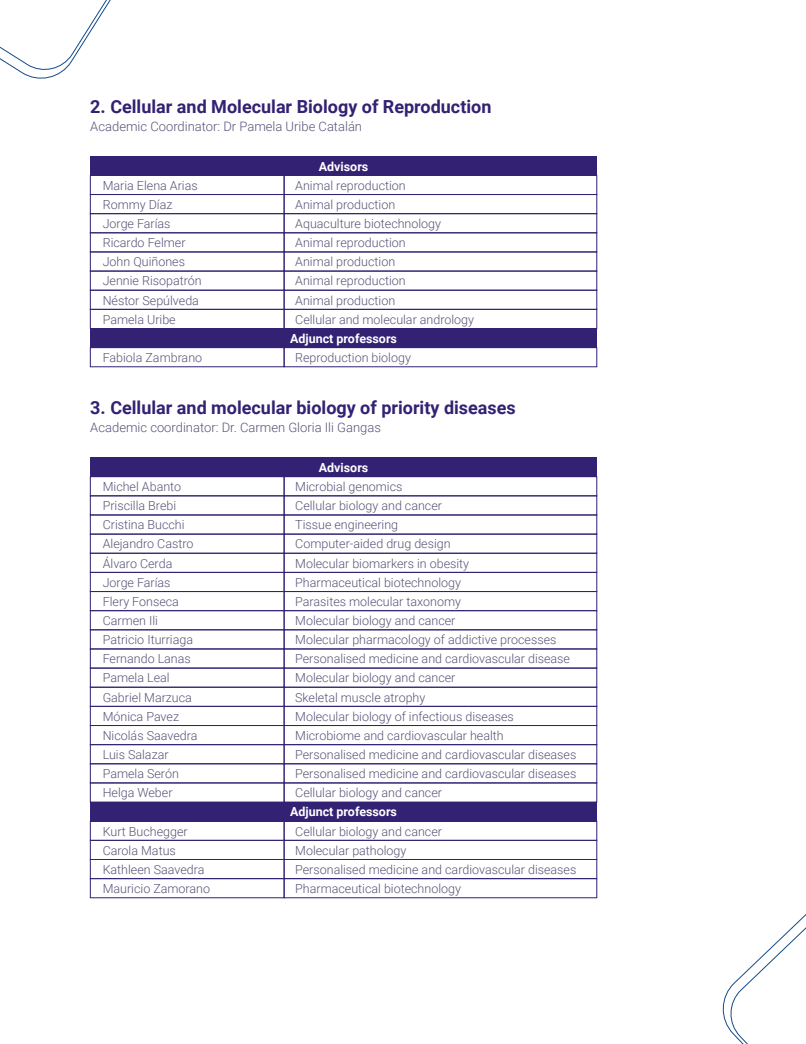
<style>
.page{position:relative;width:806px;height:1044px;background:#fff}
.page>*{position:absolute;margin:0;border:0;box-sizing:border-box;transform-origin:0 0}
.t1{font:700 18px "Roboto";color:#332173}
.t2{font:300 13px "Roboto";color:#575477}
.t3{font:300 12.5px/19.1px "Roboto";color:#575477}
.t4{font:700 12.5px "Roboto";color:#fff}
</style>
<div class="page">
<div style="left:90px;top:156px;width:507px;height:19px;background:#332173"></div>
<div style="left:90px;top:175px;width:194px;height:19px;border:1px solid #332173"></div>
<div style="left:90px;top:194px;width:194px;height:20px;border:1px solid #332173"></div>
<div style="left:90px;top:213px;width:194px;height:20px;border:1px solid #332173"></div>
<div style="left:90px;top:232px;width:194px;height:20px;border:1px solid #332173"></div>
<div style="left:90px;top:271px;width:194px;height:19px;border:1px solid #332173"></div>
<div style="left:90px;top:290px;width:194px;height:19px;border:1px solid #332173"></div>
<div style="left:90px;top:309px;width:194px;height:19px;border:1px solid #332173"></div>
<div style="left:90px;top:328px;width:507px;height:19px;background:#332173"></div>
<div style="left:90px;top:347px;width:194px;height:20px;border:1px solid #332173"></div>
<div style="left:284px;top:175px;width:313px;height:19px;border:1px solid #332173"></div>
<div style="left:284px;top:194px;width:313px;height:20px;border:1px solid #332173"></div>
<div style="left:284px;top:213px;width:313px;height:20px;border:1px solid #332173"></div>
<div style="left:284px;top:232px;width:313px;height:20px;border:1px solid #332173"></div>
<div style="left:284px;top:271px;width:313px;height:19px;border:1px solid #332173"></div>
<div style="left:284px;top:290px;width:313px;height:19px;border:1px solid #332173"></div>
<div style="left:284px;top:309px;width:313px;height:19px;border:1px solid #332173"></div>
<div style="left:284px;top:347px;width:313px;height:20px;border:1px solid #332173"></div>
<div style="left:90px;top:457px;width:507px;height:19px;background:#332173"></div>
<div style="left:90px;top:476px;width:194px;height:20px;border:1px solid #332173"></div>
<div style="left:90px;top:495px;width:194px;height:20px;border:1px solid #332173"></div>
<div style="left:90px;top:514px;width:194px;height:20px;border:1px solid #332173"></div>
<div style="left:90px;top:534px;width:194px;height:19px;border:1px solid #332173"></div>
<div style="left:90px;top:553px;width:194px;height:19px;border:1px solid #332173"></div>
<div style="left:90px;top:572px;width:194px;height:19px;border:1px solid #332173"></div>
<div style="left:90px;top:591px;width:194px;height:19px;border:1px solid #332173"></div>
<div style="left:90px;top:610px;width:194px;height:19px;border:1px solid #332173"></div>
<div style="left:284px;top:476px;width:313px;height:20px;border:1px solid #332173"></div>
<div style="left:284px;top:495px;width:313px;height:20px;border:1px solid #332173"></div>
<div style="left:284px;top:514px;width:313px;height:20px;border:1px solid #332173"></div>
<div style="left:284px;top:534px;width:313px;height:19px;border:1px solid #332173"></div>
<div style="left:284px;top:553px;width:313px;height:19px;border:1px solid #332173"></div>
<div style="left:284px;top:572px;width:313px;height:19px;border:1px solid #332173"></div>
<div style="left:284px;top:591px;width:313px;height:19px;border:1px solid #332173"></div>
<div style="left:284px;top:610px;width:313px;height:19px;border:1px solid #332173"></div>
<div style="left:90px;top:629px;width:194px;height:20px;border:1px solid #332173"></div>
<div style="left:90px;top:648px;width:194px;height:20px;border:1px solid #332173"></div>
<div style="left:90px;top:667px;width:194px;height:20px;border:1px solid #332173"></div>
<div style="left:90px;top:686px;width:194px;height:20px;border:1px solid #332173"></div>
<div style="left:90px;top:706px;width:194px;height:19px;border:1px solid #332173"></div>
<div style="left:90px;top:725px;width:194px;height:19px;border:1px solid #332173"></div>
<div style="left:90px;top:744px;width:194px;height:19px;border:1px solid #332173"></div>
<div style="left:284px;top:629px;width:313px;height:20px;border:1px solid #332173"></div>
<div style="left:284px;top:648px;width:313px;height:20px;border:1px solid #332173"></div>
<div style="left:284px;top:667px;width:313px;height:20px;border:1px solid #332173"></div>
<div style="left:284px;top:686px;width:313px;height:20px;border:1px solid #332173"></div>
<div style="left:284px;top:706px;width:313px;height:19px;border:1px solid #332173"></div>
<div style="left:284px;top:725px;width:313px;height:19px;border:1px solid #332173"></div>
<div style="left:284px;top:744px;width:313px;height:19px;border:1px solid #332173"></div>
<div style="left:90px;top:763px;width:194px;height:19px;border:1px solid #332173"></div>
<div style="left:284px;top:763px;width:313px;height:19px;border:1px solid #332173"></div>
<div style="left:90px;top:782px;width:194px;height:19px;border:1px solid #332173"></div>
<div style="left:284px;top:782px;width:313px;height:19px;border:1px solid #332173"></div>
<div style="left:90px;top:801px;width:507px;height:19px;background:#332173"></div>
<div style="left:90px;top:820px;width:194px;height:20px;border:1px solid #332173"></div>
<div style="left:284px;top:820px;width:313px;height:20px;border:1px solid #332173"></div>
<div style="left:90px;top:839px;width:194px;height:20px;border:1px solid #332173"></div>
<div style="left:284px;top:839px;width:313px;height:20px;border:1px solid #332173"></div>
<div style="left:90px;top:859px;width:194px;height:19px;border:1px solid #332173"></div>
<div style="left:284px;top:859px;width:313px;height:19px;border:1px solid #332173"></div>
<div style="left:90px;top:878px;width:194px;height:19px;border:1px solid #332173"></div>
<div style="left:284px;top:878px;width:313px;height:19px;border:1px solid #332173"></div>
<svg style="left:722px;top:914px;width:84px;height:129px"></svg>
<svg style="left:0;top:0;width:111px;height:79px"></svg>
<h1 class="t1" style="left:90px;top:94px;width:403px">2. Cellular and Molecular Biology of Reproduction</h1>
<p class="t2" style="left:90px;top:117px;width:273px">Academic Coordinator: Dr Pamela Uribe Catalán</p>
<p class="t4" style="left:319px;top:157px;width:51px">Advisors</p>
<p class="t3" style="left:103px;top:175px;width:101px">Maria Elena Arias<br>Rommy Díaz<br>Jorge Farías<br>Ricardo Felmer<br>John Quiñones<br>Jennie Risopatrón<br>Néstor Sepúlveda<br>Pamela Uribe</p>
<p class="t3" style="left:103px;top:347px;width:101px">Fabiola Zambrano</p>
<p class="t3" style="left:295px;top:175px;width:180px">Animal reproduction<br>Animal production<br>Aquaculture biotechnology<br>Animal reproduction<br>Animal production<br>Animal reproduction<br>Animal production<br>Cellular and molecular andrology</p>
<p class="t3" style="left:295px;top:347px;width:117px">Reproduction biology</p>
<h1 class="t1" style="left:90px;top:395px;width:427px">3. Cellular and molecular biology of priority diseases</h1>
<p class="t2" style="left:90px;top:418px;width:292px">Academic coordinator: Dr. Carmen Gloria Ili Gangas</p>
<p class="t4" style="left:319px;top:458px;width:51px">Advisors</p>
<p class="t3" style="left:103px;top:476px;width:92px">Michel Abanto<br>Priscilla Brebi<br>Cristina Bucchi<br>Alejandro Castro<br>Álvaro Cerda<br>Jorge Farías<br>Flery Fonseca<br>Carmen Ili</p>
<p class="t3" style="left:295px;top:476px;width:176px">Microbial genomics<br>Cellular biology and cancer<br>Tissue engineering<br>Computer-aided drug design<br>Molecular biomarkers in obesity<br>Pharmaceutical biotechnology<br>Parasites molecular taxonomy<br>Molecular biology and cancer</p>
<p class="t3" style="left:103px;top:629px;width:96px">Patricio Iturriaga<br>Fernando Lanas<br>Pamela Leal<br>Gabriel Marzuca<br>Mónica Pavez<br>Nicolás Saavedra<br>Luis Salazar</p>
<p class="t3" style="left:295px;top:629px;width:283px">Molecular pharmacology of addictive processes Personalised medicine and cardiovascular disease Molecular biology and cancer<br>Skeletal muscle atrophy<br>Molecular biology of infectious diseases Microbiome and cardiovascular health Personalised medicine and cardiovascular diseases</p>
<p class="t3" style="left:103px;top:763px;width:78px">Pamela Serón</p>
<p class="t3" style="left:295px;top:763px;width:283px">Personalised medicine and cardiovascular diseases</p>
<p class="t3" style="left:103px;top:782px;width:71px">Helga Weber</p>
<p class="t3" style="left:295px;top:782px;width:148px">Cellular biology and cancer</p>
<p class="t4" style="left:290px;top:802px;width:108px">Adjunct professors</p>
<p class="t3" style="left:103px;top:820px;width:86px">Kurt Buchegger</p>
<p class="t3" style="left:295px;top:820px;width:148px">Cellular biology and cancer</p>
<p class="t3" style="left:103px;top:839px;width:75px">Carola Matus</p>
<p class="t3" style="left:295px;top:839px;width:113px">Molecular pathology</p>
<p class="t3" style="left:103px;top:859px;width:103px">Kathleen Saavedra</p>
<p class="t3" style="left:295px;top:859px;width:283px">Personalised medicine and cardiovascular diseases</p>
<p class="t3" style="left:103px;top:878px;width:109px">Mauricio Zamorano</p>
<p class="t3" style="left:295px;top:878px;width:167px">Pharmaceutical biotechnology</p>
<p class="t4" style="left:290px;top:329px;width:108px">Adjunct professors</p>
</div>
